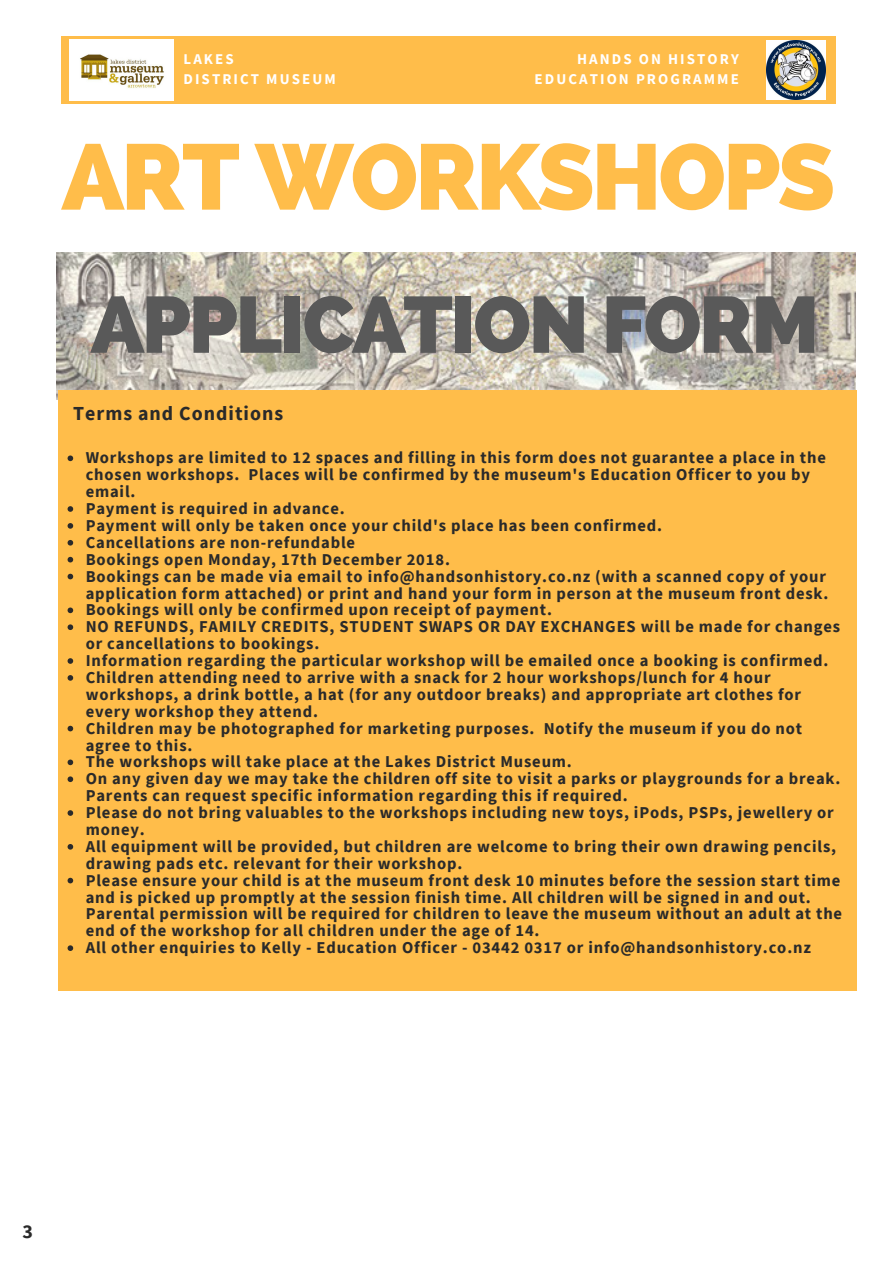
<style>
.page{position:relative;width:893px;height:1263px;background:#fff}
.page>*{position:absolute;margin:0;border:0;box-sizing:border-box;transform-origin:0 0}
.t1{font:800 92.7px "Raleway";letter-spacing:-.03em;color:#ffbd4a}
.t2{font:800 79.5px "Raleway";letter-spacing:-.03em;color:#595959}
.t3{font:700 19.8px "Source Sans Pro";letter-spacing:.05em;color:#2a2a2a}
.t4{font:700 16.5px/17px "Source Sans Pro";letter-spacing:.05em;color:#2a2a2a}
.t5{font:700 14.85px/20.2px "Source Sans Pro";letter-spacing:.14em;color:#fff;text-align:right}
</style>
<div class="page">
<div style="left:61px;top:36px;width:774px;height:68px;background:#ffbd4a"></div>
<img style="left:767px;top:41px;width:58px;height:58px">
<img style="left:70px;top:39px;width:103px;height:61px">
<img style="left:56px;top:252px;width:800px;height:148px">
<div style="left:59px;top:391px;width:798px;height:600px;background:#ffbd4a"></div>
<svg style="left:68px;top:455px;width:5px;height:6px"></svg>
<svg style="left:68px;top:506px;width:5px;height:6px"></svg>
<svg style="left:68px;top:523px;width:5px;height:6px"></svg>
<svg style="left:68px;top:540px;width:5px;height:6px"></svg>
<svg style="left:68px;top:557px;width:5px;height:5px"></svg>
<svg style="left:68px;top:574px;width:5px;height:5px"></svg>
<svg style="left:68px;top:607px;width:5px;height:6px"></svg>
<svg style="left:68px;top:624px;width:5px;height:6px"></svg>
<svg style="left:68px;top:658px;width:5px;height:6px"></svg>
<svg style="left:68px;top:675px;width:5px;height:6px"></svg>
<svg style="left:68px;top:726px;width:5px;height:5px"></svg>
<svg style="left:68px;top:759px;width:5px;height:6px"></svg>
<svg style="left:68px;top:776px;width:5px;height:6px"></svg>
<svg style="left:68px;top:810px;width:5px;height:6px"></svg>
<svg style="left:68px;top:844px;width:5px;height:6px"></svg>
<svg style="left:68px;top:878px;width:5px;height:5px"></svg>
<svg style="left:68px;top:945px;width:5px;height:6px"></svg>
<p class="t5" style="left:184px;top:49px;width:154px;text-align:left">LAKES<br>DISTRICT MUSEUM</p>
<p class="t5" style="left:535px;top:49px;width:206px">HANDS ON HISTORY<br>EDUCATION PROGRAMME</p>
<h1 class="t1" style="left:62px;top:122px;width:775px">ART WORKSHOPS</h1>
<h2 class="t2" style="left:91px;top:278px;width:730px">APPLICATION FORM</h2>
<p class="t3" style="left:73px;top:400px;width:212px">Terms and Conditions</p>
<p class="t4" style="left:86px;top:449px;width:758px">Workshops are limited to 12 spaces and filling in this form does not guarantee a place in the chosen workshops. Places will be confirmed by the museum's Education Officer to you by email.<br>Payment is required in advance.<br>Payment will only be taken once your child's place has been confirmed.<br>Cancellations are non-refundable<br>Bookings open Monday, 17th December 2018.<br>Bookings can be made via email to info@handsonhistory.co.nz (with a scanned copy of your application form attached) or print and hand your form in person at the museum front desk.<br>Bookings will only be confirmed upon receipt of payment.<br>NO REFUNDS, FAMILY CREDITS, STUDENT SWAPS OR DAY EXCHANGES will be made for changes or cancellations to bookings.<br>Information regarding the particular workshop will be emailed once a booking is confirmed.<br>Children attending need to arrive with a snack for 2 hour workshops/lunch for 4 hour workshops, a drink bottle, a hat (for any outdoor breaks) and appropriate art clothes for every workshop they attend.<br>Children may be photographed for marketing purposes. Notify the museum if you do not agree to this.<br>The workshops will take place at the Lakes District Museum.<br>On any given day we may take the children off site to visit a parks or playgrounds for a break.<br>Parents can request specific information regarding this if required.<br>Please do not bring valuables to the workshops including new toys, iPods, PSPs, jewellery or money.<br>All equipment will be provided, but children are welcome to bring their own drawing pencils, drawing pads etc. relevant for their workshop.<br>Please ensure your child is at the museum front desk 10 minutes before the session start time and is picked up promptly at the session finish time. All children will be signed in and out.<br>Parental permission will be required for children to leave the museum without an adult at the end of the workshop for all children under the age of 14.<br>All other enquiries to Kelly - Education Officer - 03442 0317 or info@handsonhistory.co.nz</p>
<p class="t3" style="left:23px;top:1219px;width:12px">3</p>
</div>
